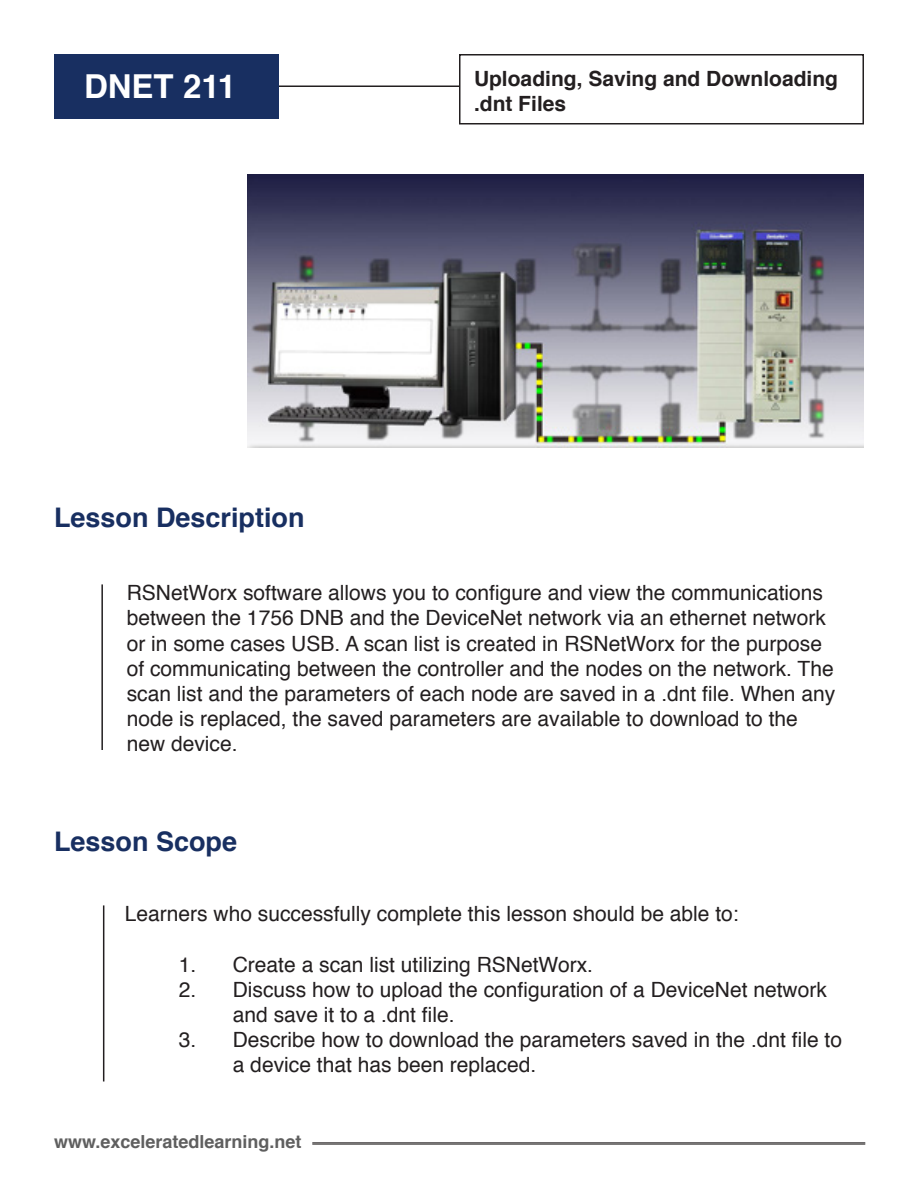
<style>
.page{position:relative;width:918px;height:1188px;background:#fff}
.page>*{position:absolute;margin:0;border:0;box-sizing:border-box;transform-origin:0 0}
.t1{font:700 33px "Helvetica";color:#fff}
.t2{font:700 27px "Helvetica";color:#182f61}
.t3{font:21px/25.2px "Helvetica";color:#231f20}
.t4{font:700 21px/25.2px "Helvetica";color:#231f20}
.t5{font:700 18px "Helvetica";color:#5f5f5f}
</style>
<div class="page">
<hr style="left:312px;top:1143px;width:553px;height:1px;background:#231f20">
<hr style="left:312px;top:1144px;width:553px;height:1px;background:#231f20">
<hr style="left:258px;top:86px;width:201px;height:1px;background:#231f20">
<div style="left:54px;top:55px;width:225px;height:64px;background:#182f61"></div>
<div style="left:459px;top:54px;width:405px;height:70px;border:2px solid #231f20"></div>
<hr style="left:101px;top:584px;width:2px;height:166px;background:#231f20">
<hr style="left:103px;top:905px;width:1px;height:177px;background:#231f20">
<img style="left:248px;top:174px;width:616px;height:273px">
<p class="t1" style="left:84px;top:60px;width:154px">DNET 211</p>
<p class="t2" style="left:54px;top:496px;width:252px">Lesson Description</p>
<p class="t4" style="left:474px;top:66px;width:366px">Uploading, Saving and Downloading .dnt Files</p>
<p class="t3" style="left:127px;top:581px;width:710px">RSNetWorx software allows you to configure and view the communications between the 1756 DNB and the DeviceNet network via an ethernet network or in some cases USB. A scan list is created in RSNetWorx for the purpose of communicating between the controller and the nodes on the network. The scan list and the parameters of each node are saved in a .dnt file. When any node is replaced, the saved parameters are available to download to the new device.</p>
<p class="t2" style="left:54px;top:819px;width:185px">Lesson Scope</p>
<p class="t3" style="left:125px;top:902px;width:615px">Learners who successfully complete this lesson should be able to:</p>
<p class="t3" style="left:179px;top:952px;width:416px">1. Create a scan list utilizing RSNetWorx.</p>
<p class="t3" style="left:233px;top:977px;width:596px;text-indent:-54px">2. Discuss how to upload the configuration of a DeviceNet network and save it to a .dnt file.</p>
<p class="t3" style="left:179px;top:1028px;width:665px">3. Describe how to download the parameters saved in the .dnt file to</p>
<p class="t3" style="left:233px;top:1053px;width:305px">a device that has been replaced.</p>
<p class="t5" style="left:54px;top:1127px;width:249px">www.exceleratedlearning.net</p>
</div>
